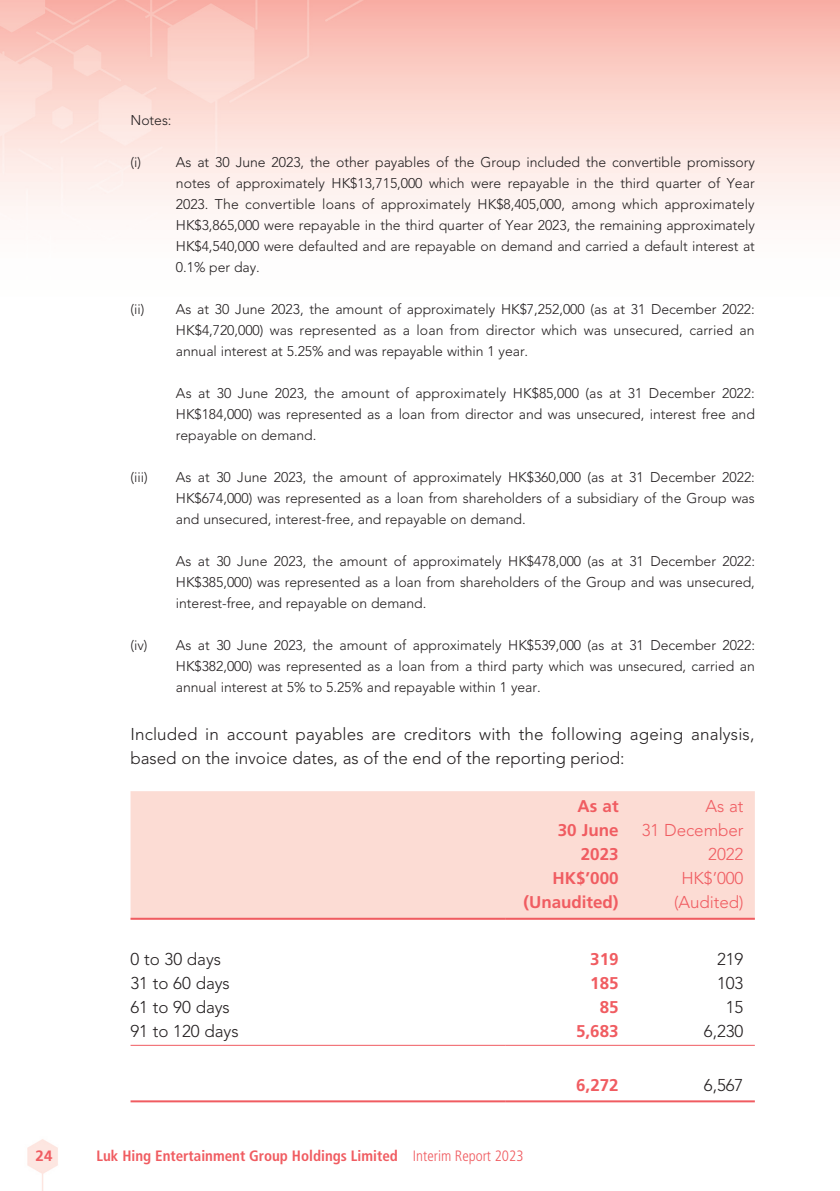
<style>
.page{position:relative;width:840px;height:1191px;background:#fff}
.page>*{position:absolute;margin:0;border:0;box-sizing:border-box;transform-origin:0 0}
.t1{font:300 17px/24px "Avenir LT Std";letter-spacing:-.005em;color:#231f20}
.t2{font:700 17px/24px "Frutiger LT Std";color:#f05c61;text-align:right}
.t3{font:300 17px/24px "Avenir LT Std";letter-spacing:-.005em;color:#f05c61;text-align:right}
.t4{font:700 condensed 15px "Frutiger LT Std";color:#f05c61}
.t5{font:700 15px "Frutiger LT Std";color:#f05c61}
.t6{font:300 14px/21px "Avenir LT Std";letter-spacing:-.005em;color:#231f20;text-align:justify}
.s1{font-weight:300}
</style>
<div class="page">
<div style="left:130px;top:791px;width:624px;height:126px;background:#fcdcd4"></div>
<hr style="left:130px;top:917px;width:375px;height:2px;background:#f05c61">
<hr style="left:505px;top:917px;width:124px;height:2px;background:#f05c61">
<hr style="left:629px;top:917px;width:125px;height:2px;background:#f05c61">
<hr style="left:130px;top:1044px;width:375px;height:1px;background:#f05c61">
<hr style="left:505px;top:1044px;width:124px;height:1px;background:#f05c61">
<hr style="left:629px;top:1044px;width:125px;height:1px;background:#f05c61">
<hr style="left:130px;top:1100px;width:375px;height:2px;background:#f05c61">
<hr style="left:505px;top:1100px;width:124px;height:2px;background:#f05c61">
<hr style="left:629px;top:1100px;width:125px;height:2px;background:#f05c61">
<p class="t6" style="left:130px;top:110px;width:42px">Notes:</p>
<p class="t6" style="left:130px;top:152px;width:12px">(i)</p>
<p class="t6" style="left:176px;top:152px;width:580px">As at 30 June 2023, the other payables of the Group included the convertible promissory notes of approximately HK$13,715,000 which were repayable in the third quarter of Year 2023. The convertible loans of approximately HK$8,405,000, among which approximately HK$3,865,000 were repayable in the third quarter of Year 2023, the remaining approximately HK$4,540,000 were defaulted and are repayable on demand and carried a default interest at 0.1% per day.</p>
<p class="t6" style="left:176px;top:299px;width:580px;text-indent:-45px">(ii) As at 30 June 2023, the amount of approximately HK$7,252,000 (as at 31 December 2022:<br>HK$4,720,000) was represented as a loan from director which was unsecured, carried an annual interest at 5.25% and was repayable within 1 year.</p>
<p class="t6" style="left:176px;top:383px;width:580px">As at 30 June 2023, the amount of approximately HK$85,000 (as at 31 December 2022:<br>HK$184,000) was represented as a loan from director and was unsecured, interest free and repayable on demand.</p>
<p class="t6" style="left:130px;top:467px;width:19px">(iii)</p>
<p class="t6" style="left:176px;top:467px;width:580px">As at 30 June 2023, the amount of approximately HK$360,000 (as at 31 December 2022:<br>HK$674,000) was represented as a loan from shareholders of a subsidiary of the Group was and unsecured, interest-free, and repayable on demand.</p>
<p class="t6" style="left:176px;top:551px;width:580px">As at 30 June 2023, the amount of approximately HK$478,000 (as at 31 December 2022:<br>HK$385,000) was represented as a loan from shareholders of the Group and was unsecured, interest-free, and repayable on demand.</p>
<p class="t6" style="left:176px;top:635px;width:580px;text-indent:-45px">(iv) As at 30 June 2023, the amount of approximately HK$539,000 (as at 31 December 2022:<br>HK$382,000) was represented as a loan from a third party which was unsecured, carried an annual interest at 5% to 5.25% and repayable within 1 year.</p>
<p class="t1" style="left:130px;top:722px;width:625px">Included in account payables are creditors with the following ageing analysis, based on the invoice dates, as of the end of the reporting period:</p>
<p class="t2" style="left:557px;top:794px;width:62px">As at<br>30 June<br>2023</p>
<p class="t3" style="left:641px;top:794px;width:103px">As at<br>31 December<br>2022</p>
<p class="t2" style="left:552px;top:866px;width:67px">HK$’000</p>
<p class="t3" style="left:681px;top:866px;width:64px">HK$’000</p>
<p class="t2" style="left:523px;top:890px;width:97px">(Unaudited)</p>
<p class="t3" style="left:673px;top:890px;width:71px">(Audited)</p>
<p class="t1" style="left:130px;top:947px;width:92px">0 to 30 days</p>
<p class="t2" style="left:590px;top:947px;width:30px">319</p>
<p class="t1" style="left:716px;top:947px;width:28px">219</p>
<p class="t1" style="left:130px;top:971px;width:101px">31 to 60 days</p>
<p class="t2" style="left:590px;top:971px;width:30px">185</p>
<p class="t1" style="left:716px;top:971px;width:28px">103</p>
<p class="t1" style="left:130px;top:995px;width:101px">61 to 90 days</p>
<p class="t2" style="left:599px;top:995px;width:20px">85</p>
<p class="t1" style="left:725px;top:995px;width:19px">15</p>
<p class="t1" style="left:130px;top:1019px;width:109px">91 to 120 days</p>
<p class="t2" style="left:576px;top:1019px;width:44px">5,683</p>
<p class="t1" style="left:703px;top:1019px;width:41px">6,230</p>
<p class="t2" style="left:576px;top:1073px;width:44px">6,272</p>
<p class="t1" style="left:703px;top:1073px;width:41px">6,567</p>
<p class="t5" style="left:35px;top:1146px;width:19px">24</p>
<p class="t4" style="left:96px;top:1146px;width:428px">Luk Hing Entertainment Group Holdings Limited <span class="s1">Interim Report 2023</span></p>
</div>
